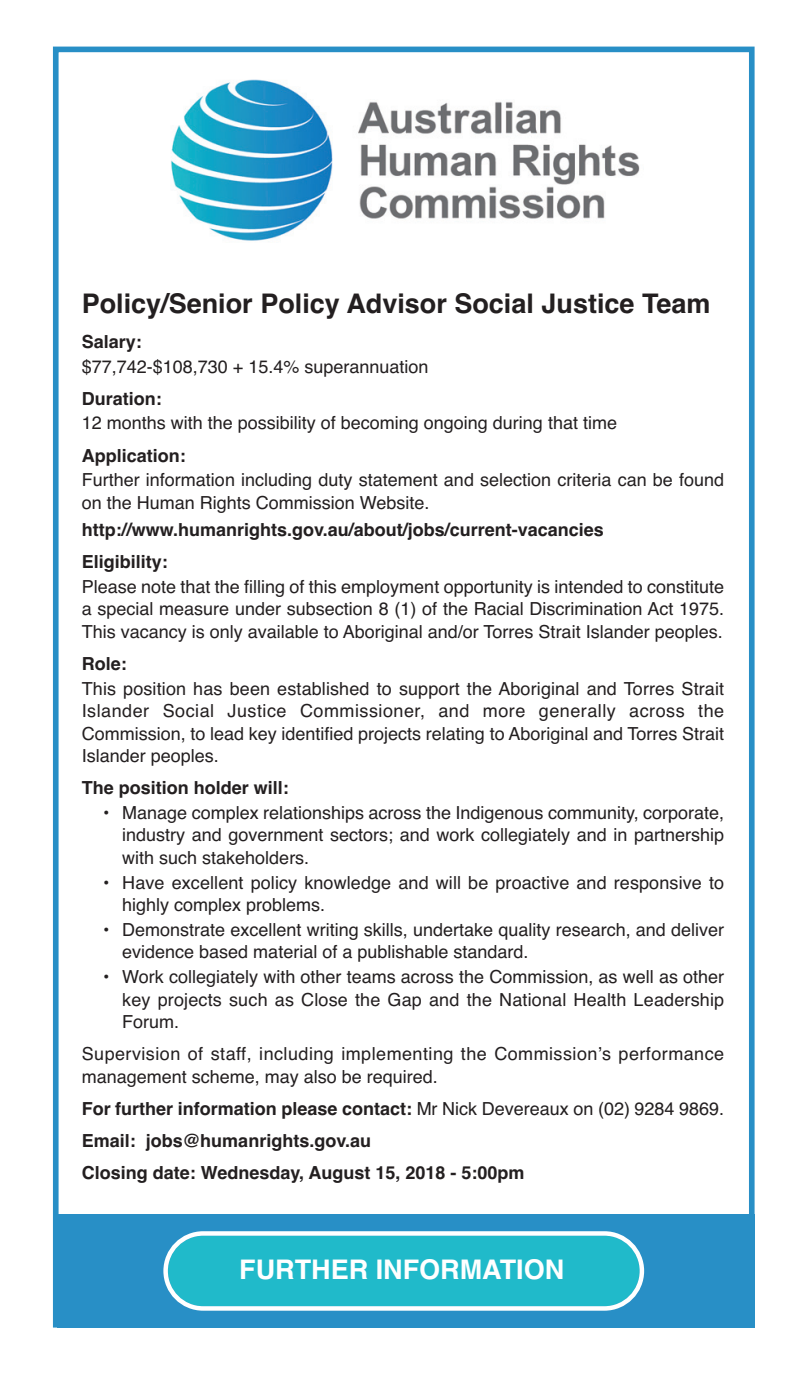
<style>
.page{position:relative;width:808px;height:1387px;background:#fff}
.page>*{position:absolute;margin:0;border:0;box-sizing:border-box;transform-origin:0 0}
.t1{font:700 27px "Helvetica";color:#231f20}
.t2{font:700 27px "Helvetica";color:#fff}
.t3{font:18px/22.5px "Helvetica";color:#231f20;text-align:justify}
.t4{font:700 18px/32.2px "Helvetica";color:#231f20}
.t5{font:18px/22.5px "Helvetica";letter-spacing:.025em;color:#231f20}
.s1{font-weight:400}
</style>
<div class="page">
<div style="left:53px;top:47px;width:702px;height:1280px;border:6px solid #288fc6"></div>
<img style="left:171px;top:79px;width:469px;height:162px">
<div style="left:58px;top:1214px;width:697px;height:113px;background:#288fc6"></div>
<svg style="left:163px;top:1231px;width:481px;height:79px;background:#3ac0cf"></svg>
<h1 class="t1" style="left:82px;top:293px;width:630px">Policy/Senior Policy Advisor Social Justice Team</h1>
<p class="t4" style="left:82px;top:327px;width:62px">Salary:</p>
<p class="t3" style="left:82px;top:357px;width:348px">$77,742-$108,730 + 15.4% superannuation</p>
<p class="t4" style="left:82px;top:384px;width:81px">Duration:</p>
<p class="t3" style="left:82px;top:413px;width:537px">12 months with the possibility of becoming ongoing during that time</p>
<p class="t4" style="left:82px;top:441px;width:106px">Application:</p>
<p class="t3" style="left:82px;top:470px;width:644px">Further information including duty statement and selection criteria can be found on the Human Rights Commission Website.</p>
<p class="t4" style="left:82px;top:515px;width:524px">http://www.humanrights.gov.au/about/jobs/current-vacancies<br>Eligibility:</p>
<p class="t3" style="left:82px;top:577px;width:644px">Please note that the filling of this employment opportunity is intended to constitute a special measure under subsection 8 (1) of the Racial Discrimination Act 1975.<br>This vacancy is only available to Aboriginal and/or Torres Strait Islander peoples.</p>
<p class="t4" style="left:82px;top:649px;width:46px">Role:</p>
<p class="t3" style="left:82px;top:678px;width:644px">This position has been established to support the Aboriginal and Torres Strait Islander Social Justice Commissioner, and more generally across the Commission, to lead key identified projects relating to Aboriginal and Torres Strait Islander peoples.</p>
<p class="t4" style="left:82px;top:773px;width:209px">The position holder will:</p>
<p class="t3" style="left:122px;top:803px;width:603px;text-indent:-19px">• Manage complex relationships across the Indigenous community, corporate, industry and government sectors; and work collegiately and in partnership with such stakeholders.</p>
<p class="t3" style="left:122px;top:872px;width:603px;text-indent:-19px">• Have excellent policy knowledge and will be proactive and responsive to highly complex problems.</p>
<p class="t3" style="left:122px;top:920px;width:603px;text-indent:-19px">• Demonstrate excellent writing skills, undertake quality research, and deliver evidence based material of a publishable standard.</p>
<p class="t3" style="left:122px;top:967px;width:603px;text-indent:-19px">• Work collegiately with other teams across the Commission, as well as other key projects such as Close the Gap and the National Health Leadership Forum.</p>
<p class="t5" style="left:82px;top:1044px;width:644px">Supervision of staff, including implementing the Commission’s performance management scheme, may also be required.</p>
<p class="t4" style="left:82px;top:1094px;width:644px">For further information please contact: <span class="s1">Mr Nick Devereaux on (02) 9284 9869.<br></span>Email: jobs@humanrights.gov.au<br>Closing date: Wednesday, August 15, 2018 - 5:00pm</p>
<h1 class="t2" style="left:239px;top:1259px;width:326px">FURTHER INFORMATION</h1>
</div>
